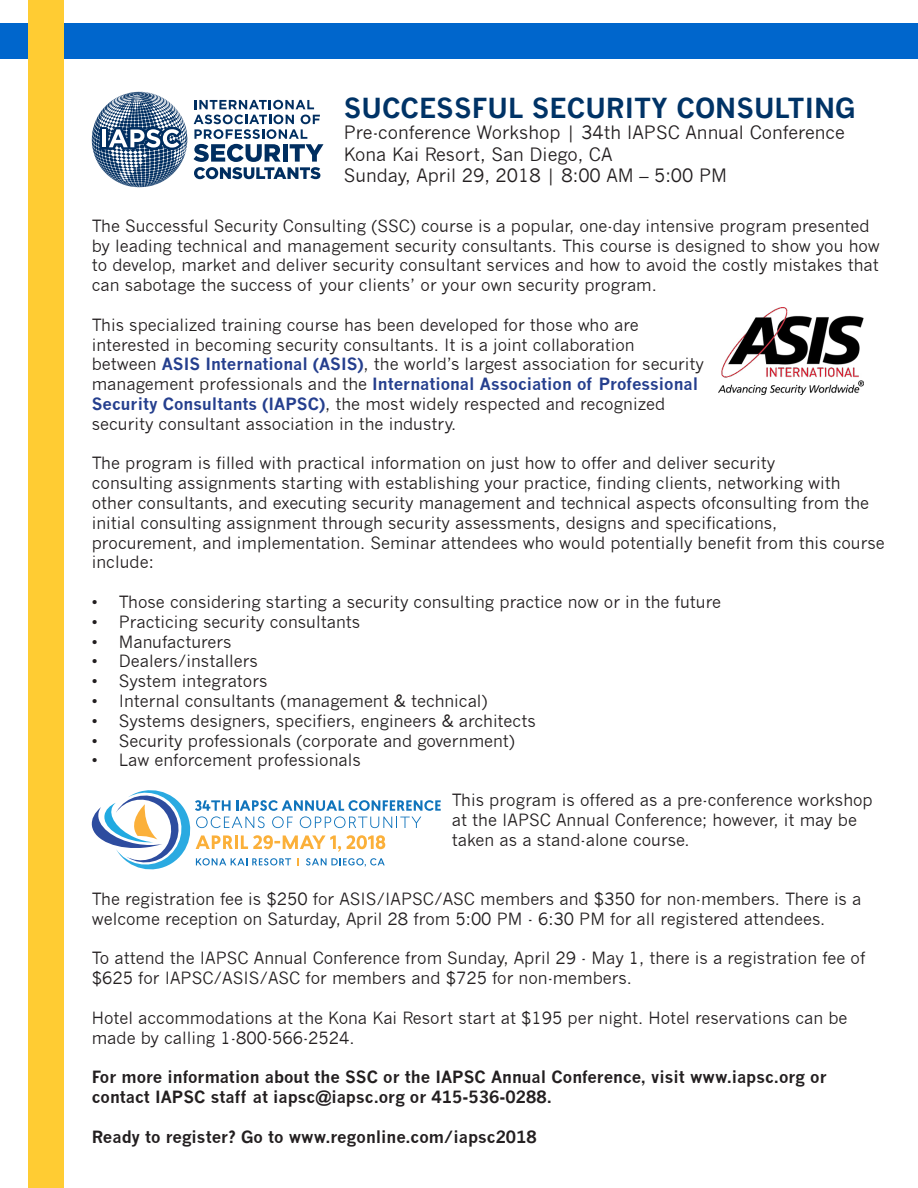
<style>
.page{position:relative;width:918px;height:1188px;background:#fff}
.page>*{position:absolute;margin:0;border:0;box-sizing:border-box;transform-origin:0 0}
.t1{font:700 27px "News Gothic";color:#036}
.t2{font:18px "News Gothic";color:#231f20}
.t3{font:16.5px/19.8px "News Gothic";color:#231f20}
.t4{font:700 16.5px "News Gothic";color:#231f20}
.s1{font-weight:700;color:#253f8e}
</style>
<div class="page">
<div style="left:0;top:23px;width:918px;height:36px;background:#06c"></div>
<svg style="left:92px;top:790px;width:349px;height:79px"></svg>
<div style="left:28px;top:0;width:36px;height:1188px;background:#fc3"></div>
<svg style="left:92px;top:92px;width:95px;height:95px"></svg>
<svg style="left:195px;top:100px;width:119px;height:9px"></svg>
<svg style="left:194px;top:115px;width:129px;height:64px"></svg>
<img style="left:718px;top:308px;width:146px;height:86px">
<p class="t1" style="left:344px;top:91px;width:513px">SUCCESSFUL SECURITY CONSULTING</p>
<p class="t2" style="left:344px;top:122px;width:503px">Pre-conference Workshop | 34th IAPSC Annual Conference</p>
<p class="t2" style="left:344px;top:144px;width:270px">Kona Kai Resort, San Diego, CA</p>
<p class="t2" style="left:344px;top:166px;width:385px">Sunday, April 29, 2018 | 8:00 AM – 5:00 PM</p>
<p class="t3" style="left:92px;top:216px;width:789px">The Successful Security Consulting (SSC) course is a popular, one-day intensive program presented by leading technical and management security consultants. This course is designed to show you how to develop, market and deliver security consultant services and how to avoid the costly mistakes that can sabotage the success of your clients’ or your own security program.</p>
<p class="t3" style="left:92px;top:315px;width:548px">This specialized training course has been developed for those who are</p>
<p class="t3" style="left:92px;top:335px;width:544px">interested in becoming security consultants. It is a joint collaboration</p>
<p class="t3" style="left:92px;top:355px;width:614px">between <span class="s1">ASIS International (ASIS)</span>, the world’s largest association for security management professionals and the <span class="s1">International Association of Professional<br>Security Consultants (IAPSC)</span>, the most widely respected and recognized</p>
<p class="t3" style="left:92px;top:414px;width:366px">security consultant association in the industry.</p>
<p class="t3" style="left:92px;top:454px;width:685px">The program is filled with practical information on just how to offer and deliver security</p>
<p class="t3" style="left:92px;top:473px;width:750px">consulting assignments starting with establishing your practice, finding clients, networking with</p>
<p class="t3" style="left:92px;top:493px;width:779px">other consultants, and executing security management and technical aspects ofconsulting from the initial consulting assignment through security assessments, designs and specifications,</p>
<p class="t3" style="left:92px;top:533px;width:795px">procurement, and implementation. Seminar attendees who would potentially benefit from this course include:</p>
<p class="t3" style="left:92px;top:592px;width:631px">• Those considering starting a security consulting practice now or in the future</p>
<p class="t3" style="left:92px;top:612px;width:270px">• Practicing security consultants</p>
<p class="t3" style="left:92px;top:632px;width:141px">• Manufacturers</p>
<p class="t3" style="left:92px;top:652px;width:168px">• Dealers/installers</p>
<p class="t3" style="left:92px;top:671px;width:177px">• System integrators</p>
<p class="t3" style="left:92px;top:691px;width:397px">• Internal consultants (management &amp; technical)</p>
<p class="t3" style="left:92px;top:711px;width:446px">• Systems designers, specifiers, engineers &amp; architects</p>
<p class="t3" style="left:92px;top:731px;width:425px">• Security professionals (corporate and government)</p>
<p class="t3" style="left:92px;top:751px;width:271px">• Law enforcement professionals</p>
<p class="t3" style="left:452px;top:790px;width:422px">This program is offered as a pre-conference workshop at the IAPSC Annual Conference; however, it may be taken as a stand-alone course.</p>
<p class="t3" style="left:92px;top:889px;width:771px">The registration fee is $250 for ASIS/IAPSC/ASC members and $350 for non-members. There is a welcome reception on Saturday, April 28 from 5:00 PM - 6:30 PM for all registered attendees.</p>
<p class="t3" style="left:92px;top:949px;width:775px">To attend the IAPSC Annual Conference from Sunday, April 29 - May 1, there is a registration fee of $625 for IAPSC/ASIS/ASC for members and $725 for non-members.</p>
<p class="t3" style="left:92px;top:1008px;width:757px">Hotel accommodations at the Kona Kai Resort start at $195 per night. Hotel reservations can be made by calling 1-800-566-2524.</p>
<p class="t4" style="left:92px;top:1067px;width:736px">For more information about the SSC or the IAPSC Annual Conference, visit www.iapsc.org or</p>
<p class="t4" style="left:92px;top:1087px;width:462px">contact IAPSC staff at iapsc@iapsc.org or 415-536-0288.</p>
<p class="t4" style="left:92px;top:1126px;width:447px">Ready to register? Go to www.regonline.com/iapsc2018</p>
</div>
